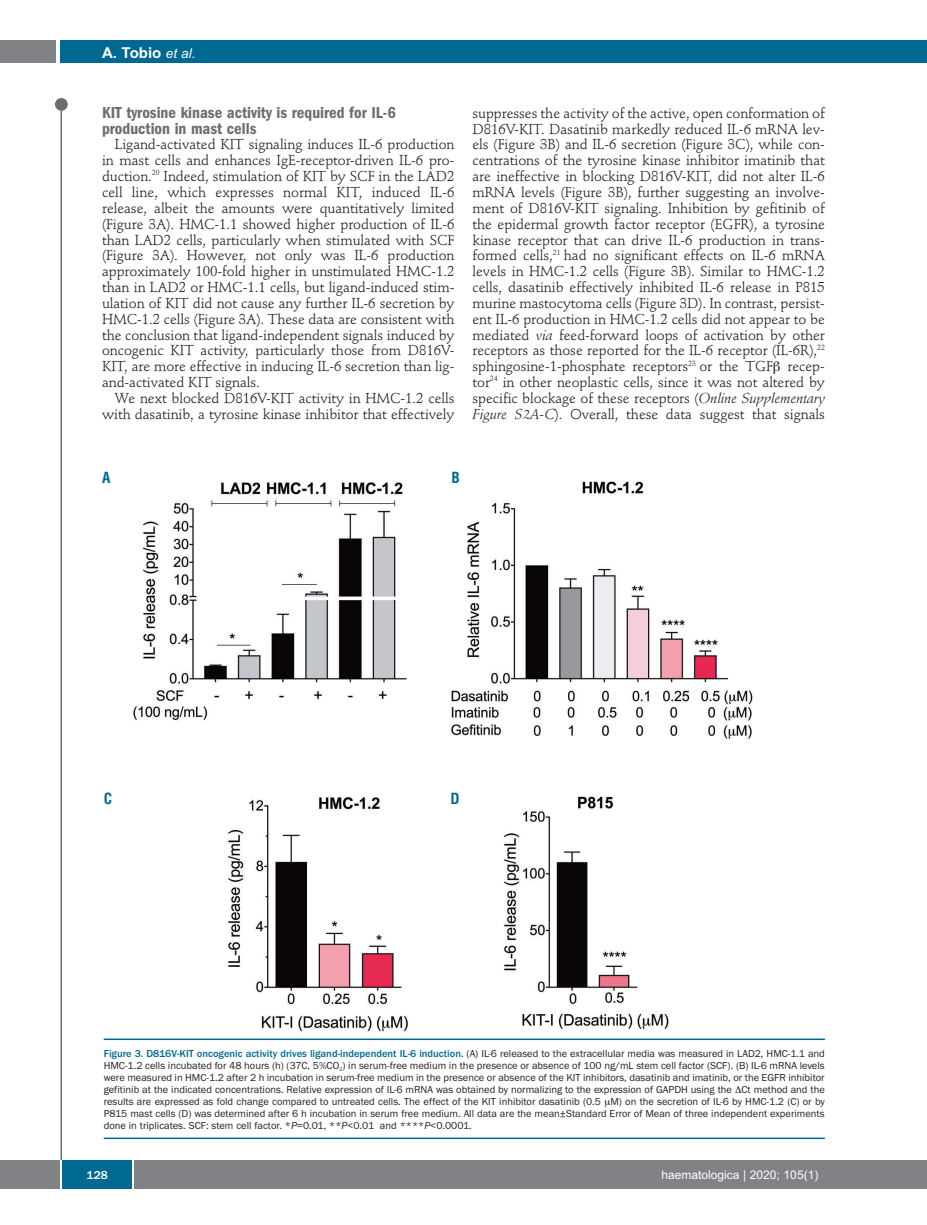
<style>
.page{position:relative;width:927px;height:1225px;background:#fff}
.page>*{position:absolute;margin:0;border:0;box-sizing:border-box;transform-origin:0 0}
.t1{font:600 condensed 16.5px/15.9px "Franklin Gothic";color:#6c6d70}
.t2{font:700 15px "Arial";color:#fff}
.t3{font:700 condensed 15px "Helvetica";color:#006991}
.t4{font:14.25px/15.9px "Stempel Schneidler";letter-spacing:-.005em;color:#231f20;text-align:justify}
.t5{font:12px "Arial";color:#fff}
.t6{font:500 12px "Franklin Gothic";color:#fff}
.t7{font:10.5px/12px "Franklin Gothic";color:#231f20;text-align:justify}
.s1{font-weight:400;font-style:italic;font-size:13.5px}
.s2{font-style:italic}
.s3{font-weight:500;color:#006991}
</style>
<div class="page">
<div style="left:911px;top:40px;width:16px;height:22px;background:#006991"></div>
<div style="left:910px;top:1160px;width:17px;height:28px;background:#808285"></div>
<div style="left:55px;top:98px;width:13px;height:13px;background:#6c6d70;border-radius:50%"></div>
<hr style="left:60px;top:101px;width:2px;height:1061px;background:#6c6d70">
<div style="left:60px;top:40px;width:852px;height:22px;background:#006991"></div>
<div style="left:0;top:40px;width:56px;height:22px;background:#808285"></div>
<div style="left:0;top:1160px;width:911px;height:28px;background:#808285"></div>
<div style="left:62px;top:1160px;width:71px;height:28px;background:#006991"></div>
<hr style="left:60px;top:1160px;width:2px;height:28px;background:#fff">
<svg style="left:133px;top:1160px;width:1px;height:28px"></svg>
<img style="left:133px;top:481px;width:620px;height:551px">
<hr style="left:104px;top:1038px;width:721px;height:2px;background:#006991">
<hr style="left:104px;top:1137px;width:721px;height:2px;background:#006991">
<p class="t2" style="left:102px;top:44px;width:95px">A. Tobio <span class="s1">et al.</span></p>
<p class="t1" style="left:102px;top:106px;width:295px">KIT tyrosine kinase activity is required for IL-6 production in mast cells</p>
<p class="t4" style="left:102px;top:138px;width:354px;text-indent:13px">Ligand-activated KIT signaling induces IL-6 production in mast cells and enhances IgE-receptor-driven IL-6 pro&shy;duction.<sup>20</sup> Indeed, stimulation of KIT by SCF in the LAD2 cell line, which expresses normal KIT, induced IL-6 release, albeit the amounts were quantitatively limited (Figure 3A). HMC-1.1 showed higher production of IL-6 than LAD2 cells, particularly when stimulated with SCF (Figure 3A). However, not only was IL-6 production approximately 100-fold higher in unstimulated HMC-1.2 than in LAD2 or HMC-1.1 cells, but ligand-induced stim&shy;ulation of KIT did not cause any further IL-6 secretion by HMC-1.2 cells (Figure 3A). These data are consistent with the conclusion that ligand-independent signals induced by oncogenic KIT activity, particularly those from D816V-KIT, are more effective in inducing IL-6 secretion than lig&shy;and-activated KIT signals.</p>
<p class="t4" style="left:102px;top:391px;width:354px;text-align:right">We next blocked D816V-KIT activity in HMC-1.2 cells with dasatinib, a tyrosine kinase inhibitor that effectively</p>
<p class="t4" style="left:472px;top:106px;width:354px">suppresses the activity of the active, open conformation of D816V-KIT. Dasatinib markedly reduced IL-6 mRNA lev&shy;els (Figure 3B) and IL-6 secretion (Figure 3C), while con&shy;centrations of the tyrosine kinase inhibitor imatinib that are ineffective in blocking D816V-KIT, did not alter IL-6 mRNA levels (Figure 3B), further suggesting an involve&shy;ment of D816V-KIT signaling. Inhibition by gefitinib of the epidermal growth factor receptor (EGFR), a tyrosine kinase receptor that can drive IL-6 production in trans&shy;formed cells,<sup>21</sup> had no significant effects on IL-6 mRNA levels in HMC-1.2 cells (Figure 3B). Similar to HMC-1.2 cells, dasatinib effectively inhibited IL-6 release in P815 murine mastocytoma cells (Figure 3D). In contrast, persist&shy;ent IL-6 production in HMC-1.2 cells did not appear to be mediated <span class="s2">via</span> feed-forward loops of activation by other receptors as those reported for the IL-6 receptor (IL-6R),<sup>22 </sup>sphingosine-1-phosphate receptors<sup>23</sup> or the TGF recep&shy;tor<sup>24</sup> in other neoplastic cells, since it was not altered by specific blockage of these receptors (<span class="s2">Online Supplementary Figure S2A-C</span>). Overall, these data suggest that signals</p>
<p class="t3" style="left:102px;top:469px;width:10px">A</p>
<p class="t3" style="left:451px;top:469px;width:10px">B</p>
<p class="t3" style="left:104px;top:790px;width:10px">C</p>
<p class="t3" style="left:451px;top:790px;width:11px">D</p>
<p class="t7" style="left:104px;top:1047px;width:723px"><span class="s3">Figure 3. D816V-KIT oncogenic activity drives ligand-independent IL-6 induction.</span> (A) IL-6 released to the extracellular media was measured in LAD2, HMC-1.1 and HMC-1.2 cells incubated for 48 hours (h) (37C, 5%CO<sub>2</sub>) in serum-free medium in the presence or absence of 100 ng/mL stem cell factor (SCF). (B) IL-6 mRNA levels were measured in HMC-1.2 after 2 h incubation in serum-free medium in the presence or absence of the KIT inhibitors, dasatinib and imatinib, or the EGFR inhibitor gefitinib at the indicated concentrations. Relative expression of IL-6 mRNA was obtained by normalizing to the expression of GAPDH using the Ct method and the results are expressed as fold change compared to untreated cells. The effect of the KIT inhibitor dasatinib (0.5 M) on the secretion of IL-6 by HMC-1.2 (C) or by P815 mast cells (D) was determined after 6 h incubation in serum free medium. All data are the mean±Standard Error of Mean of three independent experiments done in triplicates. SCF: stem cell factor. *<span class="s2">P</span>=0.01, **<span class="s2">P</span>&lt;0.01 and ****<span class="s2">P</span>&lt;0.0001.</p>
<p class="t6" style="left:87px;top:1167px;width:23px">128</p>
<p class="t5" style="left:661px;top:1167px;width:158px">haematologica | 2020; 105(1)</p>
</div>
